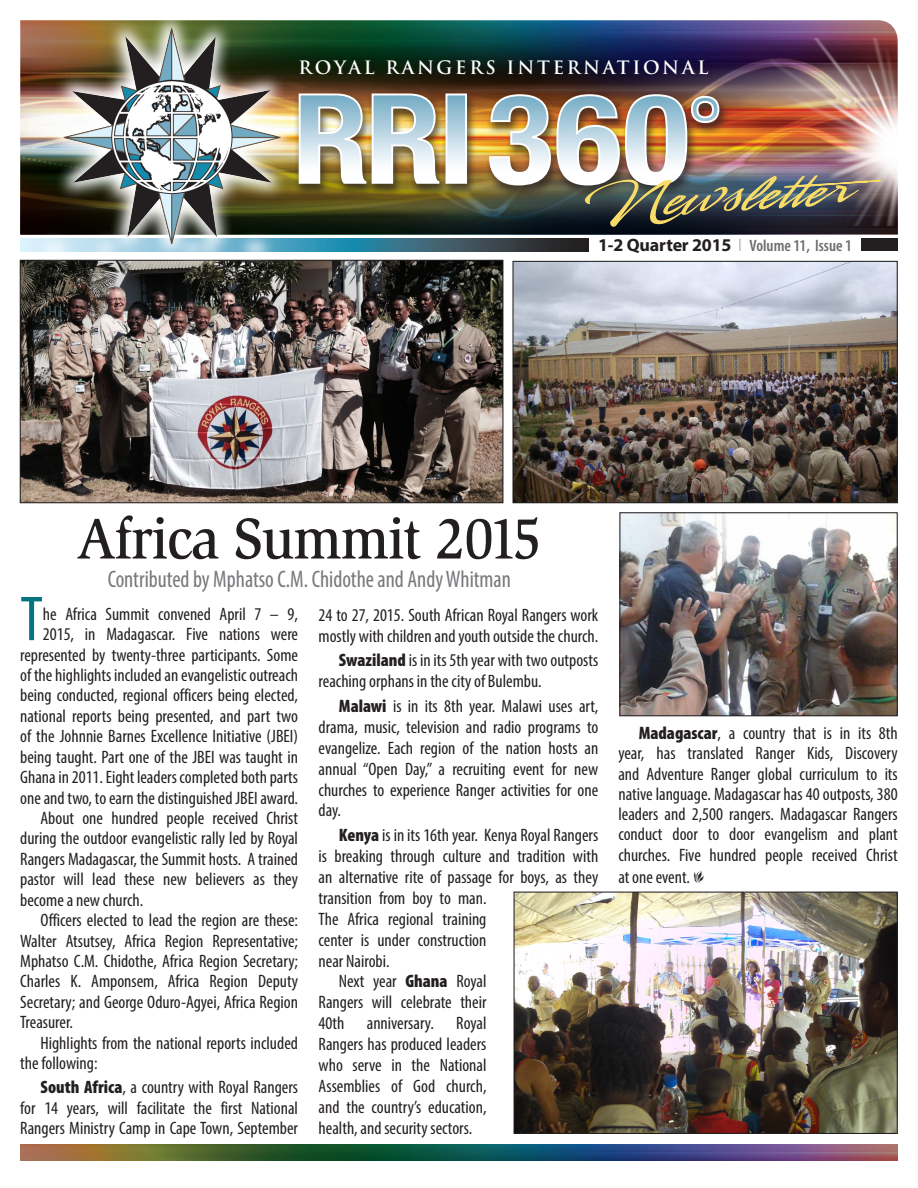
<style>
.page{position:relative;width:918px;height:1188px;background:#fff}
.page>*{position:absolute;margin:0;border:0;box-sizing:border-box;transform-origin:0 0}
.t1{font:condensed 64.05px "Myriad Pro";color:#037480}
.t2{font:500 59.25px "Slimbach";letter-spacing:-.02em;color:#231f20;scale:.94 1}
.t3{font:condensed 24px "Myriad Pro";color:#76787b;scale:.94 1}
.t4{font:condensed 18px/20.4px "Myriad Pro";color:#231f20;text-align:justify}
.t5{font:700 18px "Trajan Pro";letter-spacing:.15em;color:#fff}
.t6{font:600 condensed 16.5px "Myriad Pro";color:#6c6d70}
.s1{font-weight:700;font-stretch:normal;font-size:18px;color:#231f20}
.s2{font-weight:300;font-stretch:normal;font-size:18px;color:#939598}
.s3{font-weight:900}
</style>
<div class="page">
<img style="left:20px;top:1145px;width:878px;height:16px">
<svg style="left:20px;top:239px;width:569px;height:12px;background:#3a6575"></svg>
<div style="left:861px;top:239px;width:37px;height:12px;background:#231f20"></div>
<img style="left:22px;top:262px;width:479px;height:239px">
<div style="left:20px;top:260px;width:483px;height:243px;border:1px solid #231f20"></div>
<img style="left:516px;top:894px;width:380px;height:238px">
<div style="left:514px;top:892px;width:384px;height:242px;border:1px solid #231f20"></div>
<img style="left:514px;top:263px;width:382px;height:238px">
<div style="left:512px;top:261px;width:386px;height:242px;border:1px solid #231f20"></div>
<img style="left:621px;top:514px;width:275px;height:200px">
<div style="left:619px;top:512px;width:279px;height:204px;border:1px solid #231f20"></div>
<img style="left:20px;top:20px;width:878px;height:215px">
<svg style="left:20px;top:144px;width:878px;height:90px;background:#161819"></svg>
<img style="left:751px;top:39px;width:147px;height:186px">
<img style="left:298px;top:93px;width:584px;height:135px">
<img style="left:35px;top:20px;width:263px;height:246px">
<img style="left:52px;top:20px;width:242px;height:228px">
<p class="t5" style="left:298px;top:57px;width:411px">ROYAL RANGERS INTERNATIONAL</p>
<p class="t6" style="left:598px;top:237px;width:255px"><span class="s1">1-2 Quarter 2015</span> <span class="s2">I</span> Volume 11, Issue 1</p>
<p class="t2" style="left:77px;top:503px;width:496px">Africa Summit 2015</p>
<p class="t3" style="left:108px;top:565px;width:430px">Contributed by Mphatso C.M. Chidothe and Andy Whitman</p>
<p class="t1" style="left:20px;top:580px;width:24px">T</p>
<p class="t4" style="left:20px;top:604px;width:279px;text-align:right">he Africa Summit convened April 7 – 9, 2015, in Madagascar. Five nations were represented by twenty-three participants. Some of the highlights included an evangelistic outreach being conducted, regional officers being elected, national reports being presented, and part two of the Johnnie Barnes Excellence Initiative (JBEI) being taught. Part one of the JBEI was taught in Ghana in 2011. Eight leaders completed both parts one and two, to earn the distinguished JBEI award.</p>
<p class="t4" style="left:20px;top:808px;width:279px;text-indent:20px">About one hundred people received Christ during the outdoor evangelistic rally led by Royal Rangers Madagascar, the Summit hosts. A trained pastor will lead these new believers as they become a new church.</p>
<p class="t4" style="left:20px;top:910px;width:279px;text-indent:20px">Officers elected to lead the region are these:<br>Walter Atsutsey, Africa Region Representative; Mphatso C.M. Chidothe, Africa Region Secretary; Charles K. Amponsem, Africa Region Deputy Secretary; and George Oduro-Agyei, Africa Region Treasurer.</p>
<p class="t4" style="left:20px;top:1032px;width:279px;text-indent:20px">Highlights from the national reports included the following:</p>
<p class="t4" style="left:20px;top:1077px;width:279px;text-indent:20px"><span class="s3">South Africa</span>, a country with Royal Rangers for 14 years, will facilitate the first National Rangers Ministry Camp in Cape Town, September</p>
<p class="t4" style="left:319px;top:604px;width:281px;line-height:21px">24 to 27, 2015. South African Royal Rangers work mostly with children and youth outside the church.</p>
<p class="t4" style="left:319px;top:650px;width:281px;line-height:21px;text-indent:20px"><span class="s3">Swaziland</span> is in its 5th year with two outposts reaching orphans in the city of Bulembu.</p>
<p class="t4" style="left:319px;top:695px;width:281px;line-height:21px;text-indent:20px"><span class="s3">Malawi</span> is in its 8th year. Malawi uses art, drama, music, television and radio programs to evangelize. Each region of the nation hosts an annual “Open Day,” a recruiting event for new churches to experience Ranger activities for one day.</p>
<p class="t4" style="left:319px;top:824px;width:281px;line-height:21px;text-align:left;text-indent:20px"><span class="s3">Kenya</span> is in its 16th year. Kenya Royal Rangers is breaking through culture and tradition with an alternative rite of passage for boys, as they transition from boy to man.<br>The Africa regional training<br>center is under construction<br>near Nairobi.</p>
<p class="t4" style="left:319px;top:971px;width:169px;line-height:21px;text-indent:20px">Next year <span class="s3">Ghana</span> Royal Rangers will celebrate their 40th anniversary. Royal Rangers has produced leaders who serve in the National Assemblies of God church, and the country’s education, health, and security sectors.</p>
<p class="t4" style="left:618px;top:723px;width:281px;text-indent:20px"><span class="s3">Madagascar</span>, a country that is in its 8th year, has translated Ranger Kids, Discovery and Adventure Ranger global curriculum to its native language. Madagascar has 40 outposts, 380 leaders and 2,500 rangers. Madagascar Rangers conduct door to door evangelism and plant churches. Five hundred people received Christ</p>
<p class="t4" style="left:618px;top:867px;width:87px">at one event. •</p>
</div>
